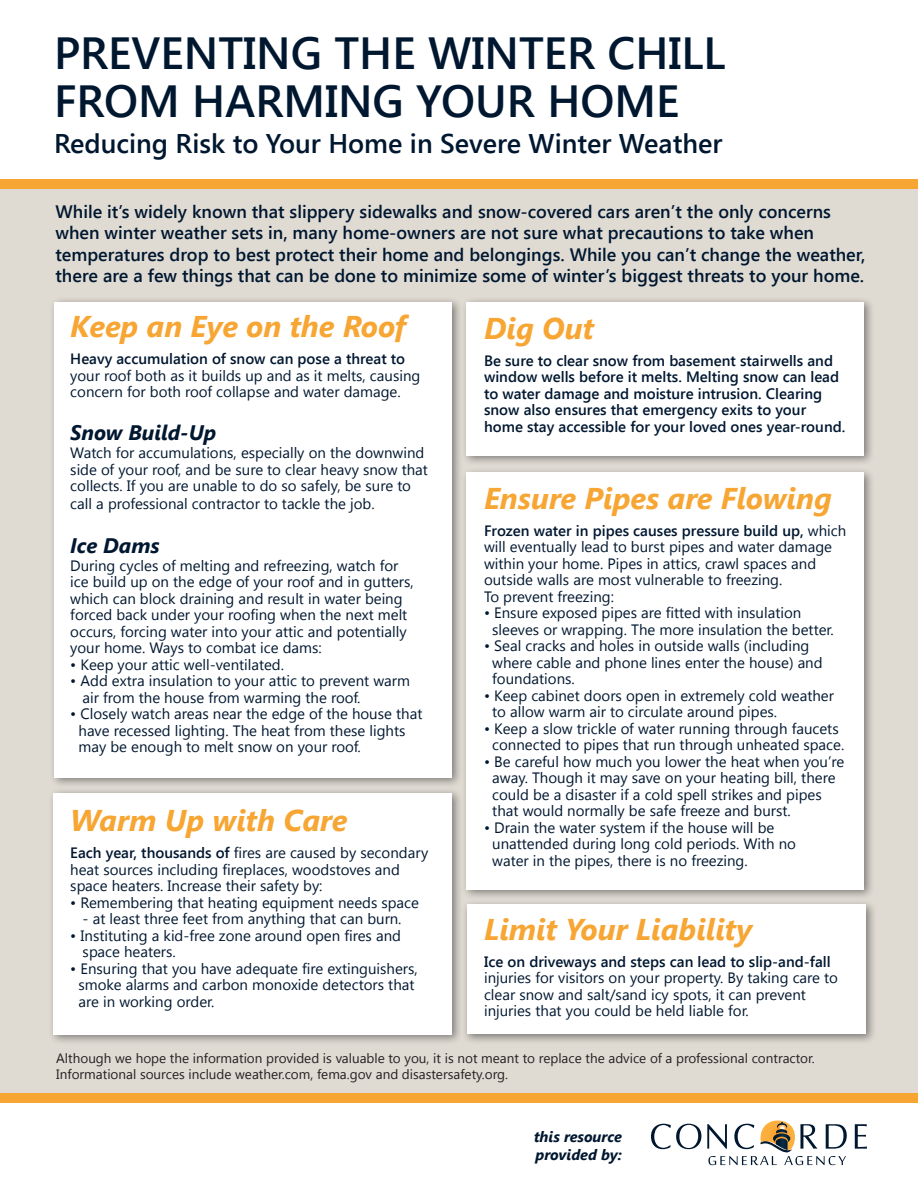
<style>
.page{position:relative;width:918px;height:1188px;background:#fff}
.page>*{position:absolute;margin:0;border:0;box-sizing:border-box;transform-origin:0 0}
.t1{font:600 45px/48px "Segoe UI";color:#001730}
.t2{font:italic 700 30px "Segoe UI";color:#f7a533}
.t3{font:600 27px "Segoe UI";color:#001730}
.t4{font:italic 700 21px "Segoe UI";color:#001730}
.t5{font:600 18px/21.6px "Segoe UI";color:#001730}
.t6{font:15px/16.5px "Segoe UI";color:#001730}
.t7{font:600 15px/16.5px "Segoe UI";color:#001730}
.t8{font:italic 700 15px/18px "Segoe UI";color:#001730}
.t9{font:13.5px/16.2px "Segoe UI";color:#231f20}
.s1{font-weight:600}
</style>
<div class="page">
<div style="left:1px;top:184px;width:917px;height:919px;background:#dfdbd3"></div>
<svg style="left:651px;top:1124px;width:50px;height:25px"></svg>
<svg style="left:855px;top:1124px;width:12px;height:25px"></svg>
<svg style="left:707px;top:1120px;width:140px;height:45px"></svg>
<div style="left:49px;top:297px;width:414px;height:492px;background:#231f20;opacity:.5"></div>
<div style="left:55px;top:302px;width:397px;height:475px;background:#fff"></div>
<div style="left:462px;top:297px;width:413px;height:170px;background:#231f20;opacity:.5"></div>
<div style="left:467px;top:302px;width:397px;height:154px;background:#fff"></div>
<div style="left:462px;top:467px;width:413px;height:433px;background:#231f20;opacity:.5"></div>
<div style="left:467px;top:472px;width:397px;height:417px;background:#fff"></div>
<div style="left:48px;top:788px;width:415px;height:257px;background:#231f20;opacity:.5"></div>
<div style="left:53px;top:793px;width:399px;height:241px;background:#fff"></div>
<div style="left:1px;top:1094px;width:917px;height:9px;background:#f7a533"></div>
<div style="left:462px;top:899px;width:415px;height:146px;background:#231f20;opacity:.5"></div>
<div style="left:467px;top:904px;width:399px;height:130px;background:#fff"></div>
<div style="left:0;top:179px;width:918px;height:9px;background:#f7a533"></div>
<h1 class="t1" style="left:54px;top:27px;width:673px">PREVENTING THE WINTER CHILL<br>FROM HARMING YOUR HOME</h1>
<h3 class="t3" style="left:54px;top:124px;width:670px">Reducing Risk to Your Home in Severe Winter Weather</h3>
<p class="t5" style="left:56px;top:199px;width:811px">While it’s widely known that slippery sidewalks and snow-covered cars aren’t the only concerns when winter weather sets in, many home-owners are not sure what precautions to take when temperatures drop to best protect their home and belongings. While you can’t change the weather, there are a few things that can be done to minimize some of winter’s biggest threats to your home.</p>
<h2 class="t2" style="left:70px;top:305px;width:337px">Keep an Eye on the Roof</h2>
<p class="t7" style="left:70px;top:350px;width:336px">Heavy accumulation of snow can pose a threat to</p>
<p class="t6" style="left:70px;top:366px;width:352px">your roof both as it builds up and as it melts, causing concern for both roof collapse and water damage.</p>
<h3 class="t4" style="left:70px;top:418px;width:148px">Snow Build-Up</h3>
<p class="t6" style="left:70px;top:444px;width:359px">Watch for accumulations, especially on the downwind side of your roof, and be sure to clear heavy snow that collects. If you are unable to do so safely, be sure to</p>
<p class="t6" style="left:70px;top:495px;width:306px">call a professional contractor to tackle the job.</p>
<h3 class="t4" style="left:70px;top:530px;width:91px">Ice Dams</h3>
<p class="t6" style="left:70px;top:556px;width:345px">During cycles of melting and refreezing, watch for ice build up on the edge of your roof and in gutters, which can block draining and result in water being forced back under your roofing when the next melt occurs, forcing water into your attic and potentially your home. Ways to combat ice dams:</p>
<p class="t6" style="left:70px;top:655px;width:215px">• Keep your attic well-ventilated.</p>
<p class="t6" style="left:83px;top:672px;width:329px;text-indent:-12px">• Add extra insulation to your attic to prevent warm air from the house from warming the roof.</p>
<p class="t6" style="left:79px;top:705px;width:345px;text-indent:-8px">• Closely watch areas near the edge of the house that have recessed lighting. The heat from these lights may be enough to melt snow on your roof.</p>
<h2 class="t2" style="left:484px;top:307px;width:112px">Dig Out</h2>
<p class="t7" style="left:484px;top:351px;width:363px">Be sure to clear snow from basement stairwells and window wells before it melts. Melting snow can lead to water damage and moisture intrusion. Clearing snow also ensures that emergency exits to your home stay accessible for your loved ones year-round.</p>
<h2 class="t2" style="left:484px;top:477px;width:349px">Ensure Pipes are Flowing</h2>
<p class="t6" style="left:484px;top:522px;width:364px"><span class="s1">Frozen water in pipes causes pressure build up,</span> which will eventually lead to burst pipes and water damage within your home. Pipes in attics, crawl spaces and outside walls are most vulnerable to freezing.<br>To prevent freezing:</p>
<p class="t6" style="left:492px;top:604px;width:343px;text-indent:-8px">• Ensure exposed pipes are fitted with insulation sleeves or wrapping. The more insulation the better.</p>
<p class="t6" style="left:492px;top:637px;width:332px;text-indent:-8px">• Seal cracks and holes in outside walls (including where cable and phone lines enter the house) and foundations.</p>
<p class="t6" style="left:492px;top:687px;width:343px;text-indent:-8px">• Keep cabinet doors open in extremely cold weather to allow warm air to circulate around pipes.</p>
<p class="t6" style="left:484px;top:720px;width:362px;text-align:center">• Keep a slow trickle of water running through faucets connected to pipes that run through unheated space.</p>
<p class="t6" style="left:492px;top:753px;width:354px;text-indent:-8px">• Be careful how much you lower the heat when you’re away. Though it may save on your heating bill, there could be a disaster if a cold spell strikes and pipes that would normally be safe freeze and burst.</p>
<p class="t6" style="left:492px;top:819px;width:305px;text-indent:-8px">• Drain the water system if the house will be unattended during long cold periods. With no water in the pipes, there is no freezing.</p>
<h2 class="t2" style="left:70px;top:799px;width:278px">Warm Up with Care</h2>
<p class="t6" style="left:70px;top:844px;width:360px"><span class="s1">Each year, thousands of</span> fires are caused by secondary heat sources including fireplaces, woodstoves and space heaters. Increase their safety by:</p>
<p class="t6" style="left:70px;top:893px;width:350px">• Remembering that heating equipment needs space</p>
<p class="t6" style="left:83px;top:910px;width:320px">- at least three feet from anything that can burn.</p>
<p class="t6" style="left:83px;top:926px;width:320px;text-indent:-12px">• Instituting a kid-free zone around open fires and space heaters.</p>
<p class="t6" style="left:79px;top:959px;width:341px;text-indent:-8px">• Ensuring that you have adequate fire extinguishers, smoke alarms and carbon monoxide detectors that are in working order.</p>
<h2 class="t2" style="left:484px;top:908px;width:270px">Limit Your Liability</h2>
<p class="t7" style="left:484px;top:952px;width:348px">Ice on driveways and steps can lead to slip-and-fall</p>
<p class="t6" style="left:484px;top:969px;width:355px">injuries for visitors on your property. By taking care to clear snow and salt/sand icy spots, it can prevent injuries that you could be held liable for.</p>
<p class="t9" style="left:56px;top:1050px;width:760px">Although we hope the information provided is valuable to you, it is not meant to replace the advice of a professional contractor.<br>Informational sources include weather.com, fema.gov and disastersafety.org.</p>
<p class="t8" style="left:534px;top:1127px;width:89px">this resource provided by:</p>
</div>
